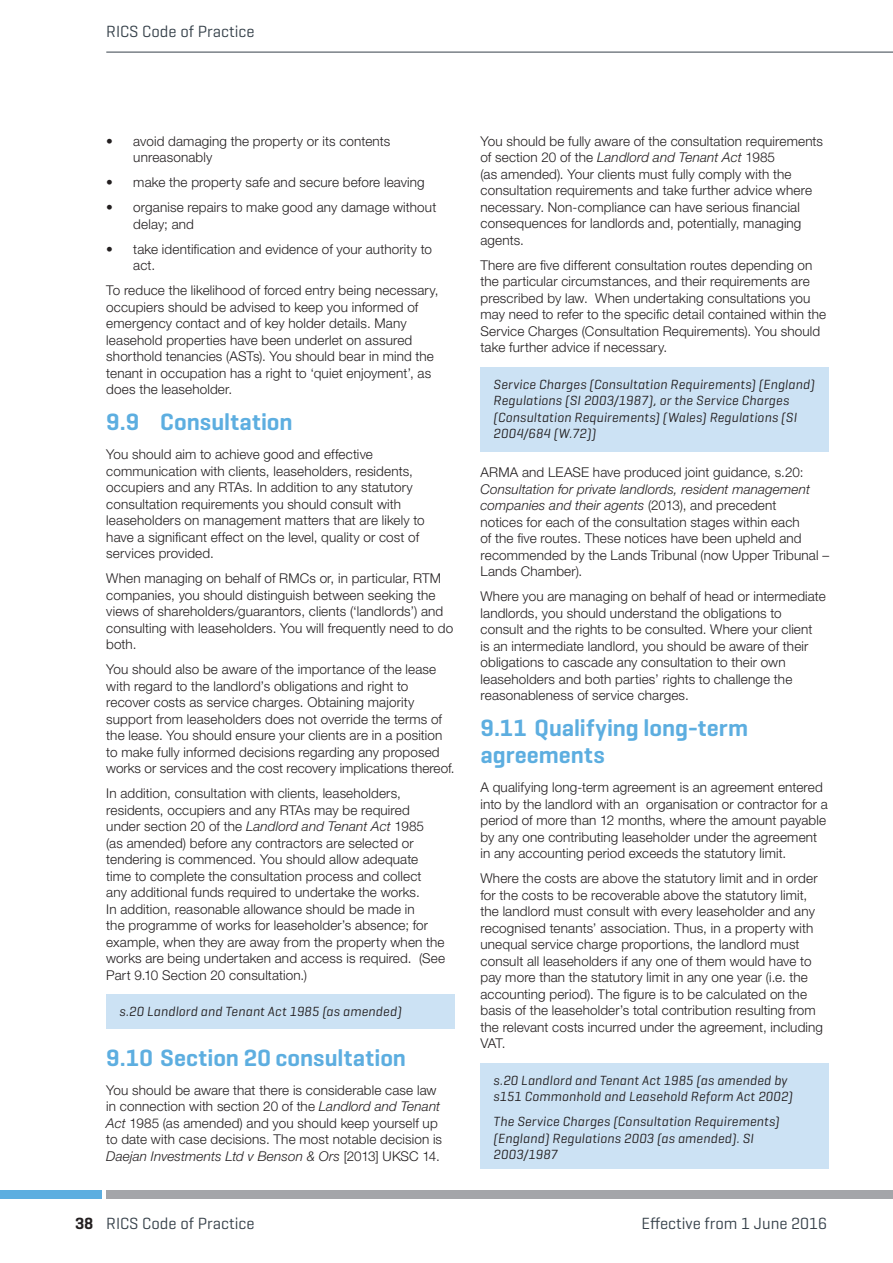
<style>
.page{position:relative;width:893px;height:1263px;background:#fff}
.page>*{position:absolute;margin:0;border:0;box-sizing:border-box;transform-origin:0 0}
.t1{font:600 24px/27px "Geogrotesque";color:#5daee0}
.t2{font:16.5px "Geogrotesque";color:#36414a}
.t3{font:300 13.5px/16.5px "Helvetica Neue LT Std";letter-spacing:.01em;color:#231f20}
.t4{font:italic 13.5px/16.5px "Geogrotesque";letter-spacing:.015em;color:#231f20}
.s1{font-style:italic}
.s2{font-weight:600;color:#231f20}
</style>
<div class="page">
<hr style="left:106px;top:52px;width:787px;height:1px;background:#36414a">
<div style="left:0;top:1191px;width:102px;height:8px;background:#5daee0"></div>
<div style="left:106px;top:1191px;width:787px;height:8px;background:#a4a5a9"></div>
<div style="left:106px;top:994px;width:349px;height:35px;background:#cce2f4"></div>
<div style="left:480px;top:367px;width:349px;height:84px;background:#cce2f4"></div>
<div style="left:480px;top:1063px;width:349px;height:51px;background:#cce2f4"></div>
<div style="left:480px;top:1104px;width:349px;height:65px;background:#cce2f4"></div>
<p class="t2" style="left:106px;top:21px;width:150px">RICS Code of Practice</p>
<p class="t3" style="left:133px;top:132px;width:259px;text-indent:-27px">• avoid damaging the property or its contents unreasonably</p>
<p class="t3" style="left:106px;top:174px;width:320px">• make the property safe and secure before leaving</p>
<p class="t3" style="left:133px;top:199px;width:305px;text-indent:-27px">• organise repairs to make good any damage without delay; and</p>
<p class="t3" style="left:133px;top:240px;width:300px;text-indent:-27px">• take identification and evidence of your authority to act.</p>
<p class="t3" style="left:106px;top:282px;width:334px">To reduce the likelihood of forced entry being necessary, occupiers should be advised to keep you informed of emergency contact and of key holder details. Many leasehold properties have been underlet on assured shorthold tenancies (ASTs). You should bear in mind the tenant in occupation has a right to ‘quiet enjoyment’, as does the leaseholder.</p>
<h1 class="t1" style="left:106px;top:408px;width:188px">9.9 Consultation</h1>
<p class="t3" style="left:106px;top:446px;width:320px">You should aim to achieve good and effective communication with clients, leaseholders, residents, occupiers and any RTAs. In addition to any statutory consultation requirements you should consult with leaseholders on management matters that are likely to have a significant effect on the level, quality or cost of services provided.</p>
<p class="t3" style="left:106px;top:570px;width:348px">When managing on behalf of RMCs or, in particular, RTM companies, you should distinguish between seeking the views of shareholders/guarantors, clients (‘landlords’) and consulting with leaseholders. You will frequently need to do both.</p>
<p class="t3" style="left:106px;top:661px;width:350px">You should also be aware of the importance of the lease with regard to the landlord’s obligations and right to recover costs as service charges. Obtaining majority support from leaseholders does not override the terms of the lease. You should ensure your clients are in a position to make fully informed decisions regarding any proposed works or services and the cost recovery implications thereof.</p>
<p class="t3" style="left:106px;top:785px;width:340px">In addition, consultation with clients, leaseholders, residents, occupiers and any RTAs may be required under section 20 of the <span class="s1">Landlord and Tenant Act</span> 1985<br>(as amended) before any contractors are selected or tendering is commenced. You should allow adequate time to complete the consultation process and collect any additional funds required to undertake the works.<br>In addition, reasonable allowance should be made in<br>the programme of works for leaseholder’s absence; for example, when they are away from the property when the works are being undertaken and access is required. (See Part 9.10 Section 20 consultation.)</p>
<p class="t4" style="left:119px;top:1003px;width:284px">s.20 Landlord and Tenant Act 1985 (as amended)</p>
<h1 class="t1" style="left:106px;top:1044px;width:301px">9.10 Section 20 consultation</h1>
<p class="t3" style="left:106px;top:1081px;width:337px">You should be aware that there is considerable case law in connection with section 20 of the <span class="s1">Landlord and Tenant Act</span> 1985 (as amended) and you should keep yourself up to date with case decisions. The most notable decision is <span class="s1">Daejan Investments Ltd v Benson &amp; Ors</span> [2013] UKSC 14.</p>
<p class="t3" style="left:480px;top:132px;width:344px">You should be fully aware of the consultation requirements of section 20 of the <span class="s1">Landlord and Tenant Act</span> 1985<br>(as amended). Your clients must fully comply with the consultation requirements and take further advice where necessary. Non-compliance can have serious financial consequences for landlords and, potentially, managing agents.</p>
<p class="t3" style="left:480px;top:256px;width:347px">There are five different consultation routes depending on the particular circumstances, and their requirements are prescribed by law. When undertaking consultations you may need to refer to the specific detail contained within the Service Charges (Consultation Requirements). You should take further advice if necessary.</p>
<p class="t4" style="left:493px;top:375px;width:323px">Service Charges (Consultation Requirements) (England)<br>Regulations (SI 2003/1987), or the Service Charges (Consultation Requirements) (Wales) Regulations (SI 2004/684 (W.72))</p>
<p class="t3" style="left:480px;top:464px;width:325px">ARMA and LEASE have produced joint guidance, s.20:</p>
<p class="t3" style="left:480px;top:480px;width:350px"><span class="s1">Consultation for private landlords, resident management companies and their agents</span> (2013), and precedent<br>notices for each of the consultation stages within each<br>of the five routes. These notices have been upheld and recommended by the Lands Tribunal (now Upper Tribunal – Lands Chamber).</p>
<p class="t3" style="left:480px;top:588px;width:347px">Where you are managing on behalf of head or intermediate landlords, you should understand the obligations to consult and the rights to be consulted. Where your client<br>is an intermediate landlord, you should be aware of their obligations to cascade any consultation to their own leaseholders and both parties’ rights to challenge the reasonableness of service charges.</p>
<h1 class="t1" style="left:480px;top:714px;width:269px">9.11 Qualifying long-term agreements</h1>
<p class="t3" style="left:480px;top:779px;width:349px">A qualifying long-term agreement is an agreement entered into by the landlord with an organisation or contractor for a period of more than 12 months, where the amount payable by any one contributing leaseholder under the agreement in any accounting period exceeds the statutory limit.</p>
<p class="t3" style="left:480px;top:870px;width:344px">Where the costs are above the statutory limit and in order for the costs to be recoverable above the statutory limit, the landlord must consult with every leaseholder and any recognised tenants’ association. Thus, in a property with unequal service charge proportions, the landlord must consult all leaseholders if any one of them would have to pay more than the statutory limit in any one year (i.e. the accounting period). The figure is to be calculated on the basis of the leaseholder’s total contribution resulting from the relevant costs incurred under the agreement, including VAT.</p>
<p class="t4" style="left:493px;top:1071px;width:301px">s.20 Landlord and Tenant Act 1985 (as amended by s151 Commonhold and Leasehold Reform Act 2002)</p>
<p class="t4" style="left:493px;top:1113px;width:288px">The Service Charges (Consultation Requirements) (England) Regulations 2003 (as amended). SI<br>2003/1987</p>
<p class="t2" style="left:75px;top:1213px;width:181px"><span class="s2">38</span> RICS Code of Practice</p>
<p class="t2" style="left:641px;top:1213px;width:187px">Effective from 1 June 2016</p>
</div>
